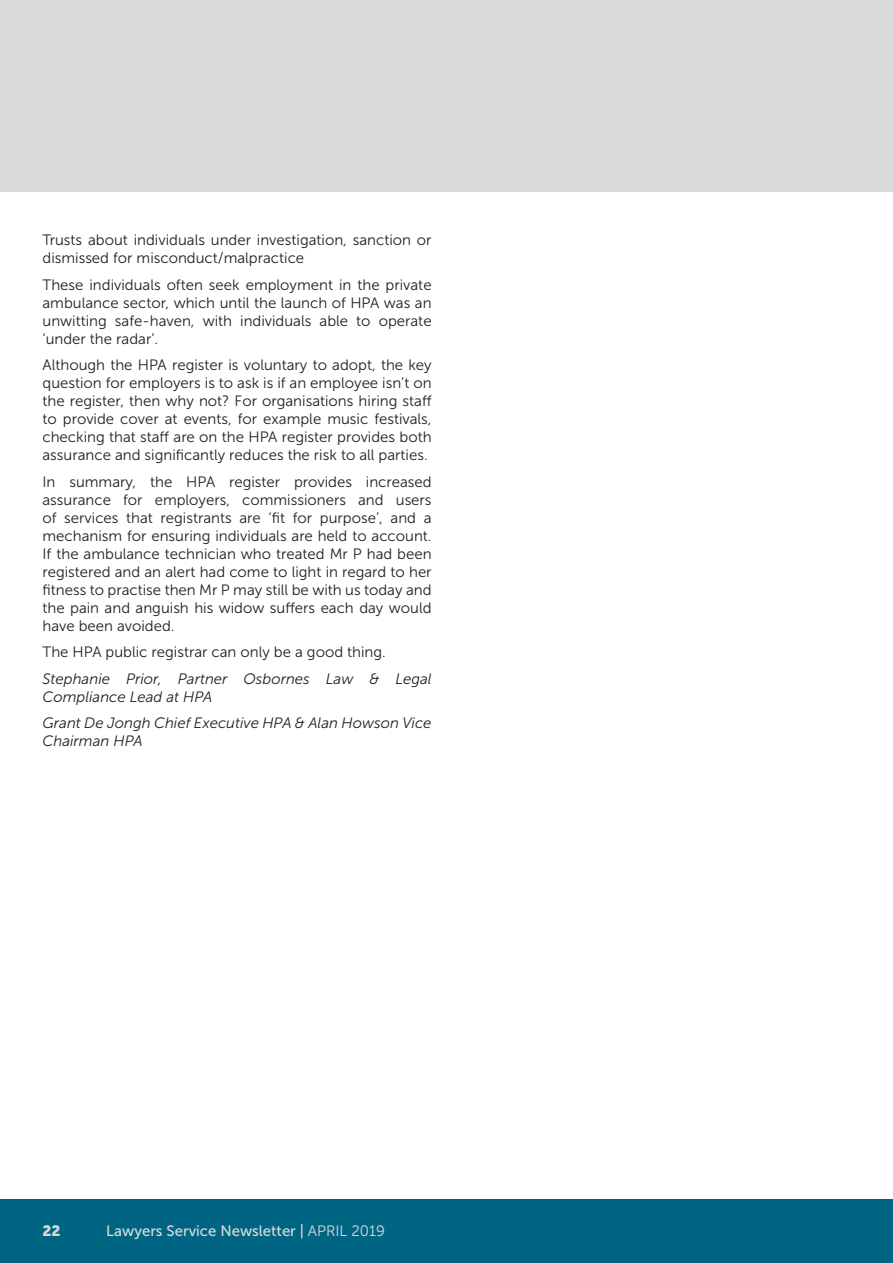
<style>
.page{position:relative;width:893px;height:1263px;background:#fff}
.page>*{position:absolute;margin:0;border:0;box-sizing:border-box;transform-origin:0 0}
.t1{font:15px/18px "Museo Sans 300";color:#192226;text-align:justify}
.t2{font:italic 15px/18px "Museo Sans 300";color:#192226}
.t3{font:15px "Museo Sans 500";color:#d9dbda}
.t4{font:15px "Museo Sans 900";color:#d9dbda}
.s1{font-family:"Museo Sans 300"}
</style>
<div class="page">
<div style="left:0;top:1199px;width:892px;height:64px;background:#006583"></div>
<div style="left:0;top:0;width:892px;height:191px;background:#d9dbda"></div>
<p class="t1" style="left:43px;top:231px;width:391px">Trusts about individuals under investigation, sanction or dismissed for misconduct/malpractice</p>
<p class="t1" style="left:43px;top:276px;width:391px">These individuals often seek employment in the private ambulance sector, which until the launch of HPA was an unwitting safe-haven, with individuals able to operate ‘under the radar’.</p>
<p class="t1" style="left:43px;top:356px;width:391px">Although the HPA register is voluntary to adopt, the key question for employers is to ask is if an employee isn’t on the register, then why not? For organisations hiring staff to provide cover at events, for example music festivals, checking that staff are on the HPA register provides both assurance and significantly reduces the risk to all parties.</p>
<p class="t1" style="left:43px;top:473px;width:391px">In summary, the HPA register provides increased assurance for employers, commissioners and users of services that registrants are ‘fit for purpose’, and a mechanism for ensuring individuals are held to account.<br>If the ambulance technician who treated Mr P had been registered and an alert had come to light in regard to her fitness to practise then Mr P may still be with us today and the pain and anguish his widow suffers each day would have been avoided.</p>
<p class="t1" style="left:43px;top:643px;width:345px">The HPA public registrar can only be a good thing.</p>
<p class="t2" style="left:43px;top:670px;width:391px">Stephanie Prior, Partner Osbornes Law &amp; Legal<br>Compliance Lead at HPA</p>
<p class="t2" style="left:43px;top:714px;width:391px">Grant De Jongh Chief Executive HPA &amp; Alan Howson Vice<br>Chairman HPA</p>
<p class="t4" style="left:43px;top:1222px;width:20px">22</p>
<p class="t3" style="left:106px;top:1222px;width:280px">Lawyers Service Newsletter | <span class="s1">APRIL 2019</span></p>
</div>
